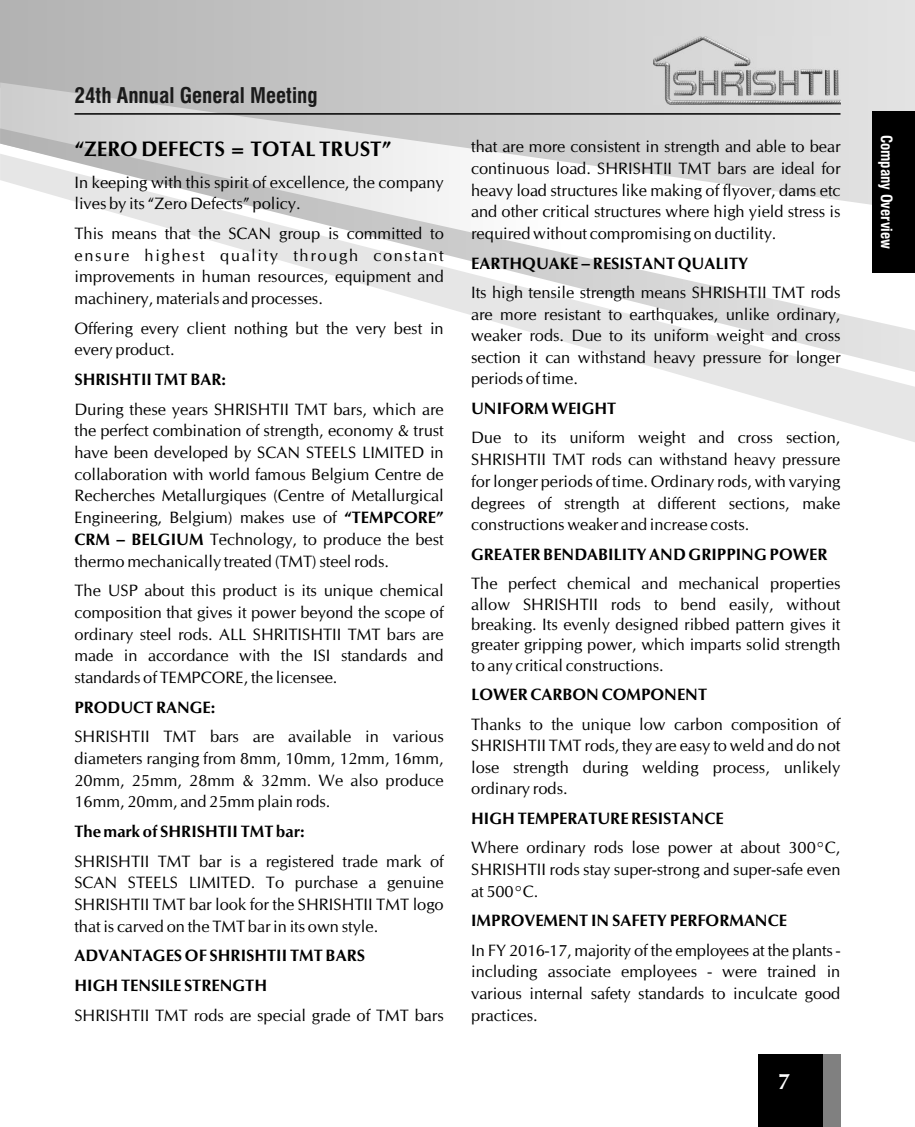
<style>
.page{position:relative;width:915px;height:1127px;background:#fff}
.page>*{position:absolute;margin:0;border:0;box-sizing:border-box;transform-origin:0 0}
.t1{font:700 22.5px "CG Omega";color:#fff}
.t2{font:700 condensed 21.15px "Swiss 721 BT";color:#1a1a1a}
.t3{font:700 21px "CG Omega";color:#000}
.t4{font:16.5px/21.8px "CG Omega";color:#000;text-align:justify}
.t5{font:700 16.5px/29.5px "CG Omega";color:#000}
.t6{font:700 condensed 15px "Swiss 721 BT";color:#fff}
.s1{font-weight:700}
</style>
<div class="page">
<svg style="left:0;top:0;width:914px;height:82px;background:#c8c8c8"></svg>
<svg style="left:0;top:82px;width:914px;height:46px;background:#cdcdcd"></svg>
<svg style="left:674px;top:373px;width:240px;height:69px"></svg>
<svg style="left:0;top:128px;width:914px;height:245px"></svg>
<img style="left:653px;top:37px;width:187px;height:67px">
<hr style="left:74px;top:113px;width:766px;height:2px;background:#000">
<div style="left:757px;top:1054px;width:83px;height:73px;background:#000"></div>
<div style="left:822px;top:1054px;width:18px;height:73px;background:#808080"></div>
<div style="left:872px;top:111px;width:42px;height:161px;background:#000"></div>
<p class="t2" style="left:74px;top:87px;width:244px">24th Annual General Meeting</p>
<p class="t3" style="left:74px;top:141px;width:318px">“ZERO DEFECTS = TOTAL TRUST”</p>
<p class="t4" style="left:74px;top:172px;width:371px">In keeping with this spirit of excellence, the company lives by its “Zero Defects” policy.</p>
<p class="t4" style="left:74px;top:224px;width:371px">This means that the SCAN group is committed to ensure highest quality through constant improvements in human resources, equipment and machinery, materials and processes.</p>
<p class="t4" style="left:74px;top:318px;width:370px">Offering every client nothing but the very best in every product.</p>
<p class="t5" style="left:74px;top:366px;width:153px">SHRISHTII TMT BAR:</p>
<p class="t4" style="left:74px;top:399px;width:371px">During these years SHRISHTII TMT bars, which are the perfect combination of strength, economy &amp; trust have been developed by SCAN STEELS LIMITED in collaboration with world famous Belgium Centre de Recherches Metallurgiques (Centre of Metallurgical Engineering, Belgium) makes use of <span class="s1">“TEMPCORE” CRM – BELGIUM</span> Technology, to produce the best thermo mechanically treated (TMT) steel rods.</p>
<p class="t4" style="left:74px;top:581px;width:371px">The USP about this product is its unique chemical composition that gives it power beyond the scope of ordinary steel rods. ALL SHRITISHTII TMT bars are made in accordance with the ISI standards and standards of TEMPCORE, the licensee.</p>
<p class="t5" style="left:74px;top:693px;width:142px">PRODUCT RANGE:</p>
<p class="t4" style="left:74px;top:727px;width:371px">SHRISHTII TMT bars are available in various diameters ranging from 8mm, 10mm, 12mm, 16mm, 20mm, 25mm, 28mm &amp; 32mm. We also produce 16mm, 20mm, and 25mm plain rods.</p>
<p class="t5" style="left:74px;top:818px;width:231px">The mark of SHRISHTII TMT bar:</p>
<p class="t4" style="left:74px;top:851px;width:371px">SHRISHTII TMT bar is a registered trade mark of SCAN STEELS LIMITED. To purchase a genuine SHRISHTII TMT bar look for the SHRISHTII TMT logo that is carved on the TMT bar in its own style.</p>
<p class="t5" style="left:74px;top:942px;width:292px">ADVANTAGES OF SHRISHTII TMT BARS<br>HIGH TENSILE STRENGTH</p>
<p class="t4" style="left:74px;top:1005px;width:371px">SHRISHTII TMT rods are special grade of TMT bars</p>
<p class="t4" style="left:471px;top:137px;width:371px">that are more consistent in strength and able to bear continuous load. SHRISHTII TMT bars are ideal for heavy load structures like making of flyover, dams etc and other critical structures where high yield stress is required without compromising on ductility.</p>
<p class="t5" style="left:471px;top:249px;width:278px">EARTHQUAKE – RESISTANT QUALITY</p>
<p class="t4" style="left:471px;top:283px;width:371px">Its high tensile strength means SHRISHTII TMT rods are more resistant to earthquakes, unlike ordinary, weaker rods. Due to its uniform weight and cross section it can withstand heavy pressure for longer periods of time.</p>
<p class="t5" style="left:471px;top:395px;width:147px">UNIFORM WEIGHT</p>
<p class="t4" style="left:471px;top:428px;width:371px">Due to its uniform weight and cross section, SHRISHTII TMT rods can withstand heavy pressure for longer periods of time. Ordinary rods, with varying degrees of strength at different sections, make constructions weaker and increase costs.</p>
<p class="t5" style="left:471px;top:541px;width:357px">GREATER BENDABILITY AND GRIPPING POWER</p>
<p class="t4" style="left:471px;top:575px;width:370px;line-height:20.2px">The perfect chemical and mechanical properties allow SHRISHTII rods to bend easily, without breaking. Its evenly designed ribbed pattern gives it greater gripping power, which imparts solid strength to any critical constructions.</p>
<p class="t5" style="left:471px;top:681px;width:237px">LOWER CARBON COMPONENT</p>
<p class="t4" style="left:471px;top:715px;width:371px;line-height:21.3px">Thanks to the unique low carbon composition of SHRISHTII TMT rods, they are easy to weld and do not lose strength during welding process, unlikely ordinary rods.</p>
<p class="t5" style="left:471px;top:804px;width:254px">HIGH TEMPERATURE RESISTANCE</p>
<p class="t4" style="left:471px;top:838px;width:371px">Where ordinary rods lose power at about 300°C, SHRISHTII rods stay super-strong and super-safe even at 500°C.</p>
<p class="t5" style="left:471px;top:907px;width:317px">IMPROVEMENT IN SAFETY PERFORMANCE</p>
<p class="t4" style="left:471px;top:940px;width:371px">In FY 2016-17, majority of the employees at the plants - including associate employees - were trained in various internal safety standards to inculcate good practices.</p>
<h1 class="t1" style="left:777px;top:1072px;width:14px">7</h1>
<p class="t6" style="left:892px;top:135px;width:116px;rotate:90deg">Company Overview</p>
</div>
